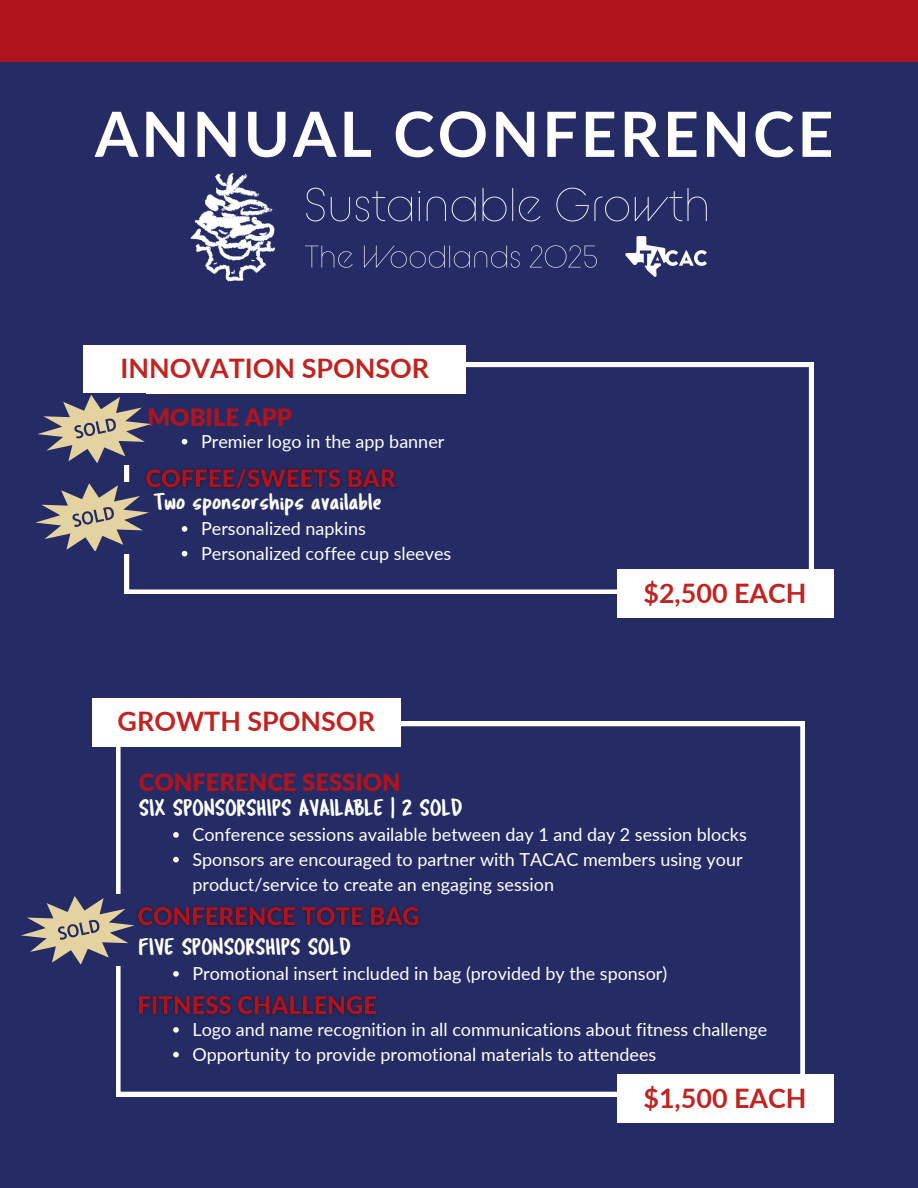
<style>
.page{position:relative;width:918px;height:1188px;background:#252c65}
.page>*{position:absolute;margin:0;border:0;box-sizing:border-box;transform-origin:0 0}
.t1{font:700 62.4px "Lato";letter-spacing:.05em;color:#fff}
.t2{font:700 26.85px "Lato";color:#c02421}
.t3{font:24px "Tragic Marker";color:#fff}
.t4{font:900 23.85px "Lato";color:#b0131c}
.t5{font:18px/24.8px "Lato";color:#fff}
</style>
<div class="page">
<div style="left:0;top:0;width:918px;height:62px;background:#b0131c"></div>
<svg style="left:125px;top:363px;width:688px;height:231px"></svg>
<div style="left:617px;top:570px;width:216px;height:48px;background:#fff"></div>
<img style="left:139px;top:461px;width:264px;height:36px">
<div style="left:84px;top:345px;width:382px;height:48px;background:#fff"></div>
<svg style="left:116px;top:722px;width:689px;height:374px"></svg>
<div style="left:617px;top:1075px;width:216px;height:48px;background:#fff"></div>
<div style="left:92px;top:698px;width:309px;height:48px;background:#fff"></div>
<svg style="left:38px;top:390px;width:116px;height:78px"></svg>
<img style="left:190px;top:173px;width:517px;height:109px">
<svg style="left:182px;top:439px;width:5px;height:5px"></svg>
<svg style="left:182px;top:526px;width:5px;height:6px"></svg>
<svg style="left:182px;top:551px;width:5px;height:5px"></svg>
<img style="left:138px;top:900px;width:288px;height:34px">
<img style="left:131px;top:989px;width:253px;height:35px">
<svg style="left:173px;top:1027px;width:6px;height:6px"></svg>
<svg style="left:173px;top:1052px;width:6px;height:5px"></svg>
<svg style="left:173px;top:832px;width:6px;height:6px"></svg>
<svg style="left:173px;top:857px;width:6px;height:5px"></svg>
<svg style="left:173px;top:971px;width:6px;height:6px"></svg>
<svg style="left:36px;top:478px;width:116px;height:79px"></svg>
<svg style="left:21px;top:891px;width:117px;height:78px"></svg>
<h5 class="t1" style="left:95px;top:95px;width:740px">ANNUAL CONFERENCE</h5>
<p class="t2" style="left:120px;top:352px;width:310px">INNOVATION SPONSOR</p>
<h1 class="t4" style="left:147px;top:403px;width:146px">MOBILE APP</h1>
<p class="t5" style="left:201px;top:429px;width:245px">Premier logo in the app banner</p>
<p class="t3" style="left:154px;top:492px;width:229px">Two sponsorships available</p>
<p class="t5" style="left:201px;top:516px;width:166px">Personalized napkins</p>
<p class="t5" style="left:201px;top:540px;width:252px">Personalized coffee cup sleeves</p>
<p class="t2" style="left:118px;top:705px;width:259px">GROWTH SPONSOR</p>
<p class="t4" style="left:139px;top:768px;width:263px">CONFERENCE SESSION</p>
<p class="t3" style="left:139px;top:798px;width:325px">SIX SPONSORSHIPS AVAILABLE | 2 SOLD</p>
<p class="t2" style="left:644px;top:576px;width:165px">$2,500 EACH</p>
<h4 class="t5" style="left:192px;top:822px;width:556px">Conference sessions available between day 1 and day 2 session blocks</h4>
<p class="t5" style="left:192px;top:846px;width:552px">Sponsors are encouraged to partner with TACAC members using your product/service to create an engaging session</p>
<p class="t3" style="left:139px;top:937px;width:214px">FIVE SPONSORSHIPS SOLD</p>
<p class="t5" style="left:192px;top:961px;width:476px">Promotional insert included in bag (provided by the sponsor)</p>
<h3 class="t5" style="left:192px;top:1017px;width:576px">Logo and name recognition in all communications about fitness challenge</h3>
<h4 class="t5" style="left:192px;top:1041px;width:465px">Opportunity to provide promotional materials to attendees</h4>
<h3 class="t2" style="left:644px;top:1081px;width:165px">$1,500 EACH</h3>
</div>
